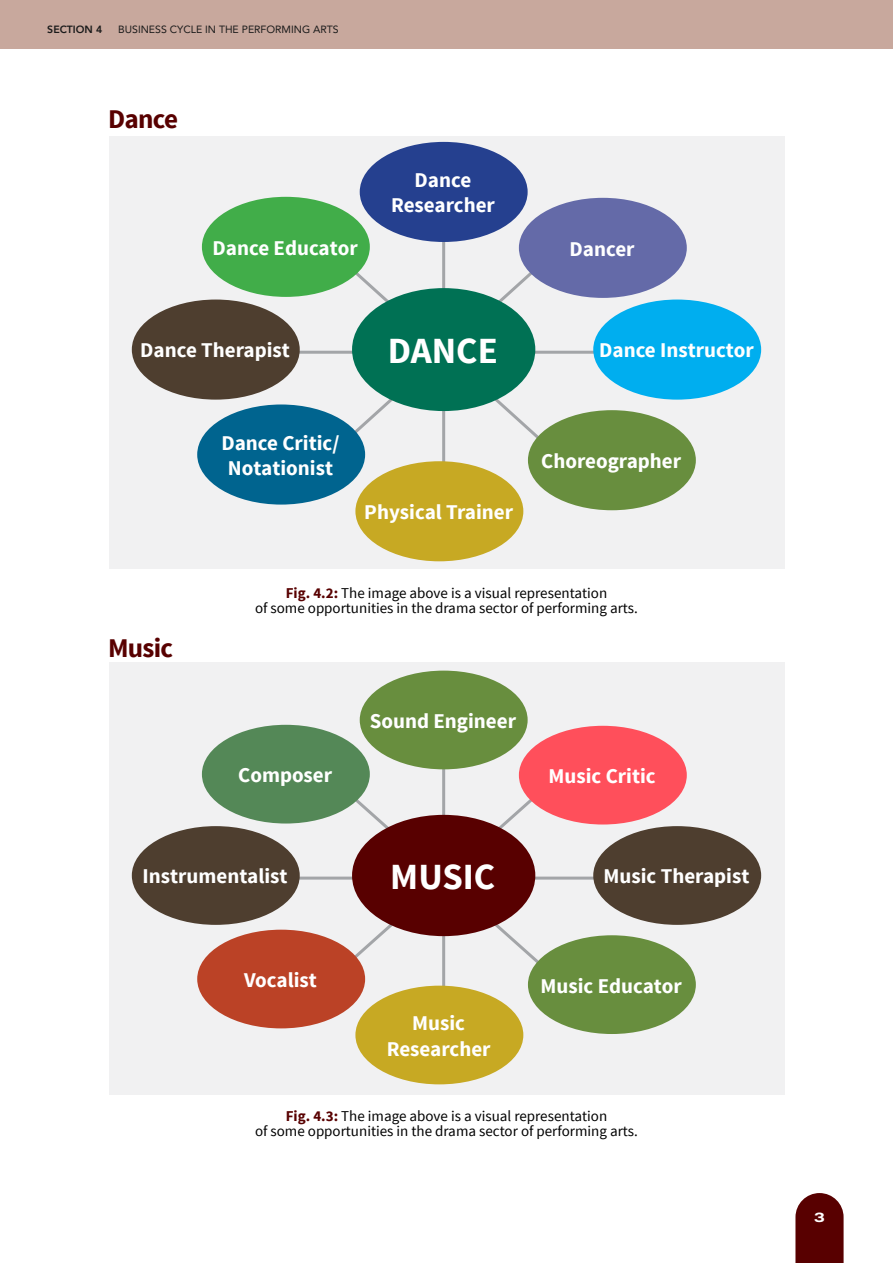
<style>
.page{position:relative;width:893px;height:1263px;background:#fff}
.page>*{position:absolute;margin:0;border:0;box-sizing:border-box;transform-origin:0 0}
.t1{font:700 36.9px "Source Sans Pro";color:#fff}
.Heading_3{font:700 27px "Source Sans Pro";letter-spacing:-.025em;color:#580000}
.t2{font:700 21px/25.2px "Source Sans Pro";color:#fff;text-align:center}
.Figure_Caption_copy{font:15px/15px "Source Sans Pro";color:#000;text-align:center}
.Figure_Caption{font:15px/15px "Source Sans Pro";color:#000;text-align:center}
.t3{font:800 13.5px "Archivo Expanded";color:#fff}
.t4{font:10.5px "Avenir";color:#1a1a1a}
.t5{font:800 10.5px "Avenir";color:#1a1a1a}
.s1{font-weight:700;color:#580000}
</style>
<div class="page">
<div style="left:0;top:0;width:893px;height:49px;background:#c8a89d"></div>
<svg style="left:795px;top:1193px;width:49px;height:70px;background:#671717"></svg>
<div style="left:109px;top:136px;width:675px;height:432px;background:#f1f1f2"></div>
<div style="left:109px;top:663px;width:675px;height:432px;background:#f1f1f2"></div>
<hr style="left:442px;top:237px;width:3px;height:231px;background:#a3a5a8">
<hr style="left:291px;top:351px;width:306px;height:3px;background:#a3a5a8">
<svg style="left:331px;top:250px;width:225px;height:204px"></svg>
<div style="left:352px;top:288px;width:183px;height:123px;background:#007154;border-radius:50%"></div>
<div style="left:132px;top:300px;width:168px;height:100px;background:#4e3e2f;border-radius:50%"></div>
<div style="left:202px;top:197px;width:168px;height:100px;background:#41ad49;border-radius:50%"></div>
<div style="left:360px;top:142px;width:168px;height:100px;background:#25408f;border-radius:50%"></div>
<div style="left:519px;top:198px;width:168px;height:100px;background:#646aa8;border-radius:50%"></div>
<div style="left:593px;top:300px;width:168px;height:100px;background:#00aeef;border-radius:50%"></div>
<div style="left:528px;top:410px;width:168px;height:100px;background:#688e3e;border-radius:50%"></div>
<div style="left:197px;top:404px;width:168px;height:101px;background:#00648f;border-radius:50%"></div>
<div style="left:355px;top:461px;width:168px;height:100px;background:#c7a923;border-radius:50%"></div>
<hr style="left:442px;top:764px;width:3px;height:228px;background:#a3a5a8">
<hr style="left:291px;top:876px;width:306px;height:3px;background:#a3a5a8">
<svg style="left:331px;top:777px;width:225px;height:202px"></svg>
<div style="left:352px;top:815px;width:183px;height:121px;background:#580000;border-radius:50%"></div>
<div style="left:132px;top:826px;width:168px;height:99px;background:#4e3e2f;border-radius:50%"></div>
<div style="left:202px;top:725px;width:168px;height:98px;background:#548857;border-radius:50%"></div>
<div style="left:360px;top:671px;width:168px;height:98px;background:#688e3e;border-radius:50%"></div>
<div style="left:519px;top:726px;width:168px;height:98px;background:#ff4f5b;border-radius:50%"></div>
<div style="left:593px;top:826px;width:168px;height:99px;background:#4e3e2f;border-radius:50%"></div>
<div style="left:528px;top:935px;width:168px;height:99px;background:#688e3e;border-radius:50%"></div>
<div style="left:197px;top:930px;width:168px;height:98px;background:#bb4226;border-radius:50%"></div>
<div style="left:355px;top:986px;width:168px;height:98px;background:#c7a923;border-radius:50%"></div>
<p class="t5" style="left:47px;top:21px;width:57px">SECTION 4</p>
<p class="t4" style="left:118px;top:21px;width:222px">BUSINESS CYCLE IN THE PERFORMING ARTS</p>
<p class="Heading_3" style="left:108px;top:102px;width:72px">Dance</p>
<p class="t2" style="left:213px;top:236px;width:147px">Dance Educator</p>
<p class="t2" style="left:391px;top:168px;width:105px">Dance<br>Researcher</p>
<p class="t2" style="left:570px;top:237px;width:66px">Dancer</p>
<p class="t2" style="left:140px;top:339px;width:151px">Dance Therapist</p>
<p class="t1" style="left:388px;top:327px;width:112px">DANCE</p>
<p class="t2" style="left:221px;top:431px;width:120px">Dance Critic/<br>Notationist</p>
<p class="t2" style="left:364px;top:500px;width:150px">Physical Trainer</p>
<p class="t2" style="left:599px;top:339px;width:156px">Dance Instructor</p>
<p class="t2" style="left:541px;top:449px;width:141px">Choreographer</p>
<p class="Heading_3" style="left:108px;top:631px;width:67px">Music</p>
<p class="Figure_Caption_copy" style="left:255px;top:585px;width:384px"><span class="s1">Fig. 4.2:</span> The image above is a visual representation<br>of some opportunities in the drama sector of performing arts.</p>
<p class="t2" style="left:238px;top:763px;width:95px">Composer</p>
<p class="t2" style="left:370px;top:709px;width:148px">Sound Engineer</p>
<p class="t2" style="left:549px;top:764px;width:109px">Music Critic</p>
<p class="t2" style="left:143px;top:864px;width:146px">Instrumentalist</p>
<p class="t1" style="left:390px;top:853px;width:106px">MUSIC</p>
<p class="t2" style="left:604px;top:864px;width:147px">Music Therapist</p>
<p class="t2" style="left:244px;top:968px;width:74px">Vocalist</p>
<p class="t2" style="left:541px;top:974px;width:143px">Music Educator</p>
<p class="t2" style="left:387px;top:1011px;width:105px">Music<br>Researcher</p>
<p class="Figure_Caption" style="left:255px;top:1108px;width:384px"><span class="s1">Fig. 4.3:</span> The image above is a visual representation<br>of some opportunities in the drama sector of performing arts.</p>
<p class="t3" style="left:814px;top:1207px;width:12px">3</p>
</div>
